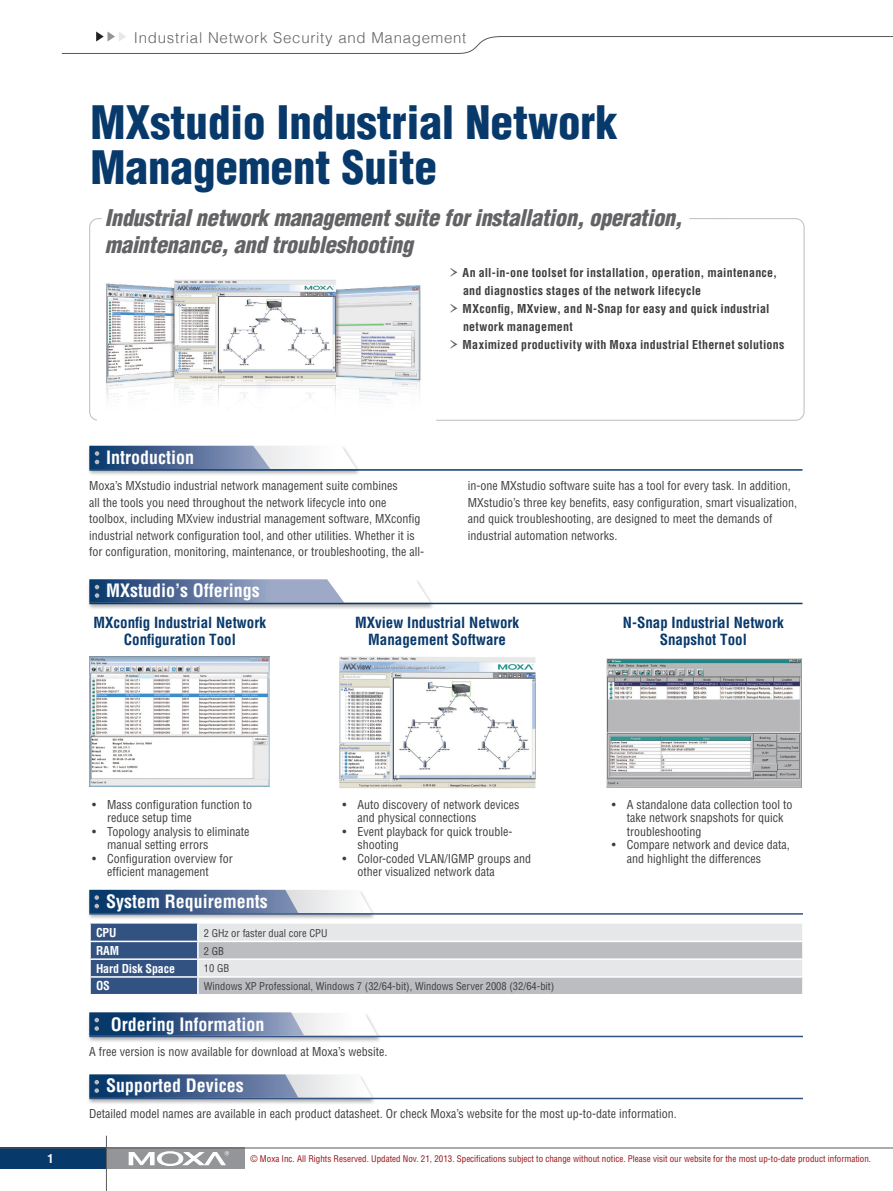
<style>
.page{position:relative;width:893px;height:1191px;background:#fff}
.page>*{position:absolute;margin:0;border:0;box-sizing:border-box;transform-origin:0 0}
.t1{font:900 condensed 45px/45px "Helvetica";color:#08396b}
.t2{font:italic 900 condensed 22.5px/27px "Helvetica";letter-spacing:-.015em;color:#636366}
.t3{font:700 condensed 18px "Helvetica";color:#fff}
.t4{font:700 condensed 15px/16.5px "Helvetica";color:#08396b;text-align:center}
.t5{font:300 15px "Helvetica";letter-spacing:.05em;color:#636366}
.t6{font:condensed 12px/13.5px "Helvetica";color:#3e3e3f}
.t7{font:700 condensed 12px "Helvetica";letter-spacing:.02em;color:#3e3e3f}
.t8{font:700 condensed 12px "Helvetica";letter-spacing:-.01em;color:#fff}
.t9{font:condensed 10.5px "Helvetica";color:#3e3e3f}
.t10{font:condensed 9px "Helvetica";color:#9a1317}
.s1{font-family:"Garamond Premr Pro";font-weight:400;font-stretch:normal;font-size:24px;color:#636366}
</style>
<div class="page">
<div style="left:0;top:1147px;width:106px;height:22px;background:#08396b"></div>
<div style="left:106px;top:1147px;width:138px;height:22px;background:#939598"></div>
<hr style="left:0;top:1147px;width:893px;height:1px;background:#57585a">
<svg style="left:129px;top:1151px;width:100px;height:15px"></svg>
<hr style="left:106px;top:1135px;width:1px;height:56px;background:#59595c">
<svg style="left:61px;top:32px;width:832px;height:22px"></svg>
<div style="left:89px;top:218px;width:715px;height:202px;border:1px solid #bcbdc0;border-radius:8px"></div>
<img style="left:98px;top:279px;width:337px;height:141px">
<div style="left:87px;top:445px;width:274px;height:31px;background:#231f20;opacity:.35"></div>
<svg style="left:89px;top:446px;width:267px;height:23px"></svg>
<hr style="left:89px;top:469px;width:713px;height:1px;background:#08396b">
<div style="left:87px;top:579px;width:348px;height:31px;background:#231f20;opacity:.35"></div>
<svg style="left:89px;top:579px;width:341px;height:24px"></svg>
<hr style="left:89px;top:603px;width:713px;height:1px;background:#08396b">
<img style="left:89px;top:657px;width:181px;height:130px">
<img style="left:339px;top:657px;width:197px;height:131px">
<img style="left:607px;top:658px;width:195px;height:129px">
<div style="left:87px;top:1012px;width:295px;height:31px;background:#231f20;opacity:.35"></div>
<hr style="left:89px;top:1035px;width:714px;height:2px;background:#325282">
<svg style="left:89px;top:1012px;width:289px;height:24px"></svg>
<div style="left:87px;top:1074px;width:290px;height:31px;background:#231f20;opacity:.35"></div>
<hr style="left:89px;top:1097px;width:714px;height:2px;background:#325282">
<svg style="left:89px;top:1074px;width:283px;height:23px"></svg>
<svg style="left:90px;top:923px;width:713px;height:71px;background:#bbc0c9"></svg>
<hr style="left:89px;top:940px;width:109px;height:2px;background:#fff">
<hr style="left:198px;top:940px;width:606px;height:2px;background:#fff">
<hr style="left:89px;top:958px;width:109px;height:2px;background:#fff">
<hr style="left:198px;top:958px;width:606px;height:2px;background:#fff">
<hr style="left:89px;top:976px;width:109px;height:1px;background:#fff">
<hr style="left:198px;top:976px;width:606px;height:1px;background:#fff">
<div style="left:87px;top:889px;width:290px;height:31px;background:#231f20;opacity:.35"></div>
<hr style="left:89px;top:913px;width:714px;height:1px;background:#325282">
<svg style="left:89px;top:890px;width:283px;height:23px;background:#7086a7"></svg>
<p class="t5" style="left:134px;top:26px;width:334px">Industrial Network Security and Management</p>
<h1 class="t1" style="left:91px;top:99px;width:529px">MXstudio Industrial Network<br>Management Suite</h1>
<h2 class="t2" style="left:105px;top:204px;width:579px">Industrial network management suite for installation, operation, maintenance, and troubleshooting</h2>
<p class="t7" style="left:448px;top:265px;width:331px"><span class="s1">›</span> An all-in-one toolset for installation, operation, maintenance,</p>
<p class="t7" style="left:463px;top:283px;width:240px">and diagnostics stages of the network lifecycle</p>
<p class="t7" style="left:448px;top:301px;width:323px"><span class="s1">›</span> MXconfig, MXview, and N-Snap for easy and quick industrial</p>
<p class="t7" style="left:463px;top:319px;width:111px">network management</p>
<p class="t7" style="left:448px;top:337px;width:338px"><span class="s1">›</span> Maximized productivity with Moxa industrial Ethernet solutions</p>
<h3 class="t3" style="left:106px;top:446px;width:90px">Introduction</h3>
<p class="t6" style="left:89px;top:477px;width:336px;line-height:16.5px">Moxa’s MXstudio industrial network management suite combines<br>all the tools you need throughout the network lifecycle into one toolbox, including MXview industrial management software, MXconfig industrial network configuration tool, and other utilities. Whether it is for configuration, monitoring, maintenance, or troubleshooting, the all-</p>
<h3 class="t3" style="left:106px;top:580px;width:155px">MXstudio’s Offerings</h3>
<p class="t6" style="left:468px;top:477px;width:331px;line-height:16.5px">in-one MXstudio software suite has a tool for every task. In addition, MXstudio’s three key benefits, easy configuration, smart visualization, and quick troubleshooting, are designed to meet the demands of industrial automation networks.</p>
<p class="t4" style="left:94px;top:614px;width:174px">MXconfig Industrial Network<br>Configuration Tool</p>
<p class="t4" style="left:355px;top:614px;width:166px">MXview Industrial Network<br>Management Software</p>
<p class="t4" style="left:623px;top:614px;width:162px">N-Snap Industrial Network<br>Snapshot Tool</p>
<p class="t8" style="left:47px;top:1151px;width:8px">1</p>
<p class="t6" style="left:107px;top:797px;width:146px;text-indent:-15px">• Mass configuration function to reduce setup time</p>
<p class="t6" style="left:107px;top:824px;width:144px;text-indent:-15px">• Topology analysis to eliminate manual setting errors</p>
<p class="t6" style="left:107px;top:851px;width:127px;text-indent:-15px">• Configuration overview for efficient management</p>
<h3 class="t3" style="left:106px;top:890px;width:163px">System Requirements</h3>
<p class="t6" style="left:357px;top:797px;width:164px;text-indent:-15px">• Auto discovery of network devices and physical connections</p>
<p class="t6" style="left:357px;top:824px;width:157px;text-indent:-15px">• Event playback for quick trouble&shy;shooting</p>
<p class="t6" style="left:357px;top:851px;width:175px;text-indent:-15px">• Color-coded VLAN/IGMP groups and other visualized network data</p>
<p class="t8" style="left:96px;top:925px;width:22px">CPU</p>
<p class="t9" style="left:204px;top:926px;width:125px">2 GHz or faster dual core CPU</p>
<p class="t8" style="left:96px;top:943px;width:25px">RAM</p>
<p class="t9" style="left:204px;top:944px;width:22px">2 GB</p>
<p class="t8" style="left:96px;top:961px;width:80px">Hard Disk Space</p>
<p class="t9" style="left:204px;top:962px;width:27px">10 GB</p>
<p class="t8" style="left:96px;top:978px;width:15px">OS</p>
<p class="t9" style="left:204px;top:979px;width:352px">Windows XP Professional, Windows 7 (32/64-bit), Windows Server 2008 (32/64-bit)</p>
<h3 class="t3" style="left:111px;top:1013px;width:155px">Ordering Information</h3>
<p class="t6" style="left:89px;top:1044px;width:300px">A free version is now available for download at Moxa’s website.</p>
<h3 class="t3" style="left:106px;top:1074px;width:139px">Supported Devices</h3>
<p class="t6" style="left:627px;top:797px;width:167px;text-indent:-15px">• A standalone data collection tool to take network snapshots for quick troubleshooting</p>
<p class="t6" style="left:627px;top:837px;width:164px;text-indent:-15px">• Compare network and device data, and highlight the differences</p>
<p class="t6" style="left:89px;top:1107px;width:589px">Detailed model names are available in each product datasheet. Or check Moxa’s website for the most up-to-date information.</p>
<p class="t10" style="left:250px;top:1153px;width:622px">© Moxa Inc. All Rights Reserved. Updated Nov. 21, 2013. Specifications subject to change without notice. Please visit our website for the most up-to-date product information.</p>
</div>
